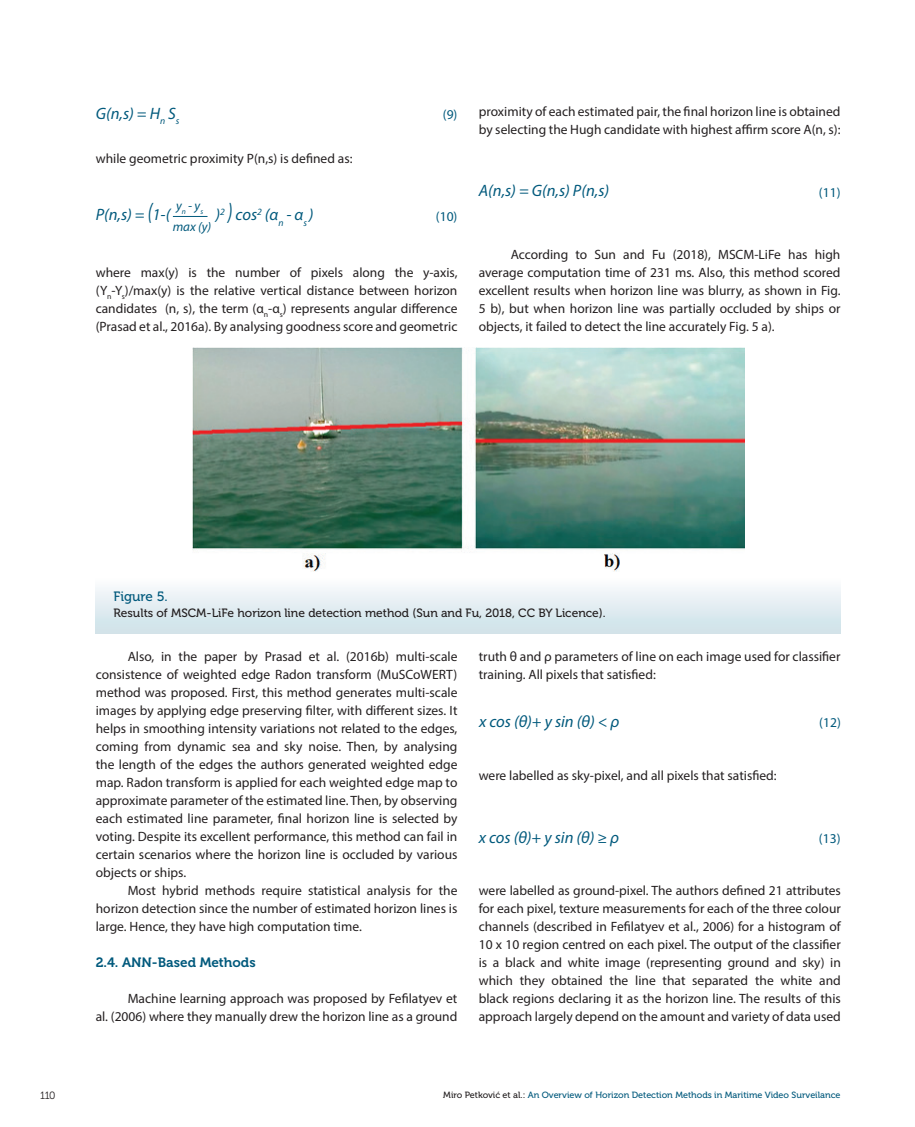
<style>
.page{position:relative;width:915px;height:1127px;background:#fff}
.page>*{position:absolute;margin:0;border:0;box-sizing:border-box;transform-origin:0 0}
.Body_text{font:italic 16.5px "Myriad Pro";color:#00597c}
.Body_text-2{font:13.5px/18px "Myriad Pro";color:#231f20;text-align:justify}
.podnaslov{font:13.5px "Museo 700";color:#00597c}
.Body_text-3{font:13.5px "Myriad Pro";color:#00597c}
.Figure{font:13.5px "Museo 500";color:#00597c}
.Body_text-4{font:italic 13.05px "Myriad Pro";color:#00597c}
.Figure-2{font:12px "Museo 500";color:#231f20}
.t1{font:10.5px "Museo 300";color:#231f20}
.Body_text-5{font:italic 9.6px "Myriad Pro";color:#00597c}
.t2{font:9px "Museo 500";color:#00597c}
.s1{font-size:24.75px}
.s2{color:#231f20}
</style>
<div class="page">
<div style="left:95px;top:577px;width:745px;height:57px;background:linear-gradient(to bottom,#fdfdfe,#cce0e7)"></div>
<hr style="left:173px;top:216px;width:34px;height:1px;background:#00597c">
<img style="left:192px;top:347px;width:552px;height:225px">
<p class="Body_text" style="left:96px;top:103px;width:66px">G(n,s) = H</p>
<p class="Body_text-3" style="left:442px;top:106px;width:16px">(9)</p>
<p class="Body_text-5" style="left:160px;top:115px;width:21px">n <sup>S</sup>s</p>
<p class="Body_text-2" style="left:96px;top:149px;width:258px">while geometric proximity P(n,s) is defined as:</p>
<p class="Body_text" style="left:96px;top:204px;width:76px">P(n,s) = <span class="s1">(</span>1-(</p>
<p class="Body_text" style="left:215px;top:204px;width:6px">)</p>
<p class="Body_text-3" style="left:436px;top:208px;width:23px">(10)</p>
<p class="Body_text-5" style="left:220px;top:205px;width:6px">2</p>
<p class="Body_text" style="left:228px;top:204px;width:87px"><span class="s1">)</span> cos<sup>2</sup> (α<sub>n</sub> - α<sub>s</sub> )</p>
<p class="Body_text-4" style="left:176px;top:197px;width:29px">y<sub>n</sub> - y<sub>s</sub></p>
<p class="Body_text-4" style="left:173px;top:218px;width:40px">max (y)</p>
<p class="Body_text-2" style="left:96px;top:263px;width:363px">where max(y) is the number of pixels along the y-axis, (Y<sub>n</sub>-Y<sub>s</sub>)/max(y) is the relative vertical distance between horizon candidates (n, s), the term (α<sub>n</sub>-α<sub>s</sub>) represents angular difference (Prasad et al., 2016a). By analysing goodness score and geometric</p>
<p class="Body_text-2" style="left:478px;top:103px;width:363px">proximity of each estimated pair, the final horizon line is obtained by selecting the Hugh candidate with highest affirm score A(n, s):</p>
<p class="Body_text" style="left:478px;top:180px;width:132px">A(n,s) = G(n,s) P(n,s)</p>
<p class="Body_text-3" style="left:818px;top:184px;width:23px">(11)</p>
<p class="Body_text-2" style="left:478px;top:245px;width:363px;text-indent:32px">According to Sun and Fu (2018), MSCM-LiFe has high average computation time of 231 ms. Also, this method scored excellent results when horizon line was blurry, as shown in Fig.<br>5 b), but when horizon line was partially occluded by ships or objects, it failed to detect the line accurately Fig. 5 a).</p>
<p class="Figure" style="left:113px;top:589px;width:56px">Figure 5.</p>
<p class="Figure-2" style="left:113px;top:606px;width:493px">Results of MSCM-LiFe horizon line detection method (Sun and Fu, 2018, CC BY Licence).</p>
<p class="Body_text-2" style="left:96px;top:647px;width:363px;text-indent:32px">Also, in the paper by Prasad et al. (2016b) multi-scale consistence of weighted edge Radon transform (MuSCoWERT) method was proposed. First, this method generates multi-scale images by applying edge preserving filter, with different sizes. It helps in smoothing intensity variations not related to the edges, coming from dynamic sea and sky noise. Then, by analysing the length of the edges the authors generated weighted edge map. Radon transform is applied for each weighted edge map to approximate parameter of the estimated line. Then, by observing each estimated line parameter, final horizon line is selected by voting. Despite its excellent performance, this method can fail in certain scenarios where the horizon line is occluded by various objects or ships.</p>
<p class="Body_text-2" style="left:96px;top:881px;width:363px;text-indent:32px">Most hybrid methods require statistical analysis for the horizon detection since the number of estimated horizon lines is large. Hence, they have high computation time.</p>
<p class="podnaslov" style="left:96px;top:954px;width:161px">2.4. ANN-Based Methods</p>
<p class="Body_text-2" style="left:96px;top:989px;width:363px;text-align:right">Machine learning approach was proposed by Fefilatyev et<br>al. (2006) where they manually drew the horizon line as a ground</p>
<p class="Body_text-2" style="left:478px;top:647px;width:363px">truth θ and ρ parameters of line on each image used for classifier training. All pixels that satisfied:</p>
<p class="Body_text" style="left:479px;top:711px;width:142px">x cos (θ)+ y sin (θ) &lt; ρ</p>
<p class="Body_text-3" style="left:819px;top:714px;width:23px">(12)</p>
<p class="Body_text-2" style="left:478px;top:766px;width:299px">were labelled as sky-pixel, and all pixels that satisfied:</p>
<p class="Body_text" style="left:478px;top:827px;width:142px">x cos (θ)+ y sin (θ) ≥ ρ</p>
<p class="Body_text-3" style="left:818px;top:830px;width:23px">(13)</p>
<p class="Body_text-2" style="left:478px;top:881px;width:363px">were labelled as ground-pixel. The authors defined 21 attributes for each pixel, texture measurements for each of the three colour channels (described in Fefilatyev et al., 2006) for a histogram of 10 x 10 region centred on each pixel. The output of the classifier is a black and white image (representing ground and sky) in which they obtained the line that separated the white and black regions declaring it as the horizon line. The results of this approach largely depend on the amount and variety of data used</p>
<p class="t1" style="left:40px;top:1090px;width:17px">110</p>
<p class="t2" style="left:443px;top:1090px;width:398px"><span class="s2">Miro Petković et al.:</span> An Overview of Horizon Detection Methods in Maritime Video Surveilance</p>
</div>
